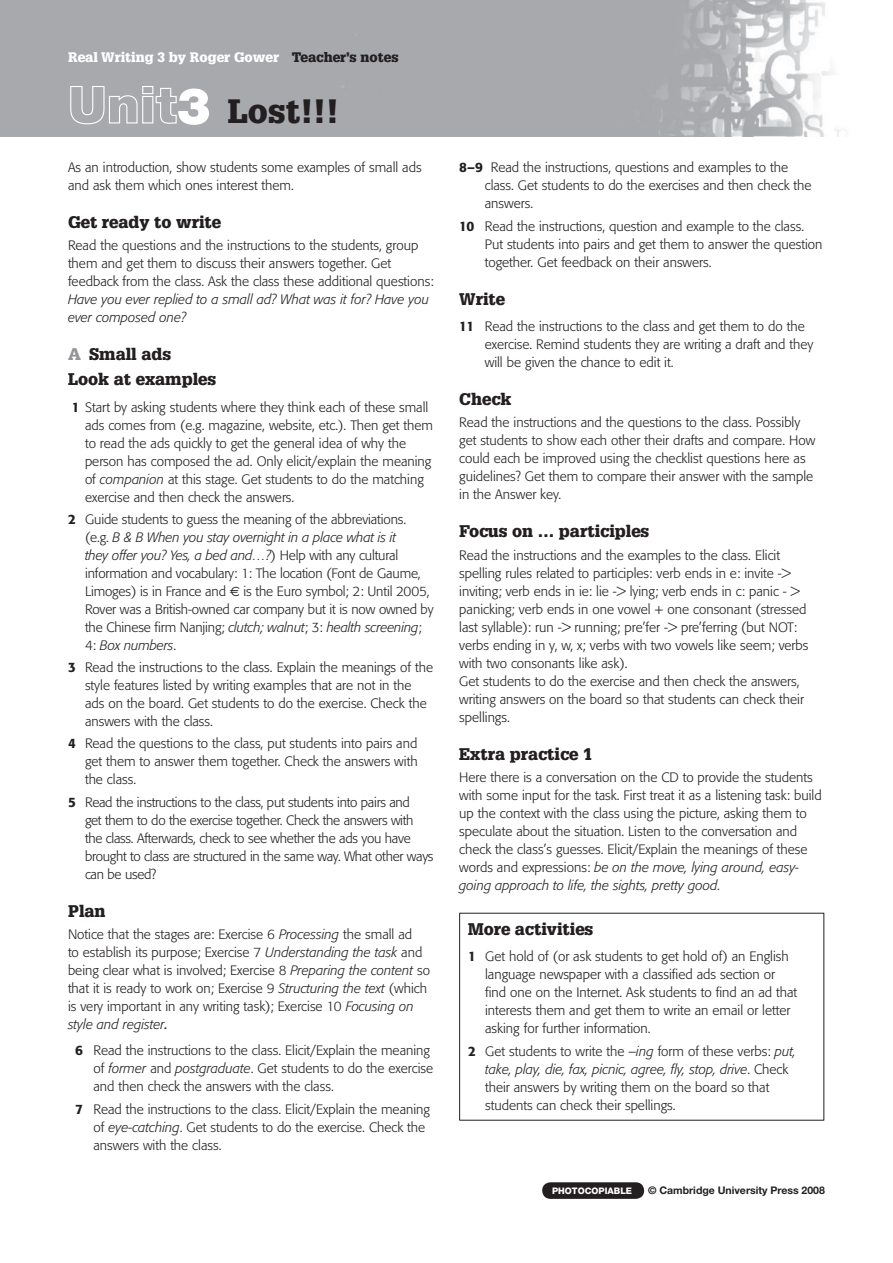
<style>
.page{position:relative;width:893px;height:1263px;background:#fff}
.page>*{position:absolute;margin:0;border:0;box-sizing:border-box;transform-origin:0 0}
.t1{font:900 33px "Glypha";color:#231f20}
.t2{font:900 16.5px/25.2px "Glypha";color:#231f20}
.t3{font:300 13.5px/18px "Formata";color:#231f20}
.t4{font:300 13.5px/18px "Formata";letter-spacing:-.02em;color:#231f20}
.t5{font:italic 300 13.5px/18px "Formata";color:#231f20}
.t6{font:900 13.5px "Glypha";color:#fff}
.t7{font:700 10.5px "Helvetica Neue";color:#231f20}
.t8{font:800 9px "Helvetica Neue";color:#fff}
.s1{color:#231f20}
.s2{font-family:"Helvetica Neue";font-size:51px;color:#fff}
.s3{color:#939598}
.s4{font-weight:500}
.s5{font-style:italic}
.s6{font-weight:400;font-style:italic}
</style>
<div class="page">
<img style="left:0;top:0;width:843px;height:136px">
<div style="left:542px;top:1182px;width:102px;height:17px;background:#231f20;border-radius:8px"></div>
<hr style="left:459px;top:913px;width:365px;height:1px;background:#231f20">
<hr style="left:459px;top:914px;width:1px;height:206px;background:#231f20">
<hr style="left:823px;top:914px;width:1px;height:206px;background:#231f20">
<hr style="left:459px;top:1120px;width:365px;height:1px;background:#231f20">
<p class="t6" style="left:68px;top:52px;width:332px">Real Writing 3 by Roger Gower <span class="s1">Teacher’s notes</span></p>
<h1 class="t1" style="left:68px;top:98px;width:272px"><span class="s2">Unit3</span> Lost!!!</h1>
<p class="t3" style="left:68px;top:159px;width:355px">As an introduction, show students some examples of small ads and ask them which ones interest them.</p>
<p class="t2" style="left:68px;top:210px;width:155px">Get ready to write</p>
<p class="t3" style="left:68px;top:237px;width:367px">Read the questions and the instructions to the students, group them and get them to discuss their answers together. Get feedback from the class. Ask the class these additional questions:</p>
<p class="t5" style="left:68px;top:291px;width:362px">Have you ever replied to a small ad? What was it for? Have you ever composed one?</p>
<p class="t2" style="left:68px;top:343px;width:150px"><span class="s3">A</span> Small ads<br>Look at examples</p>
<p class="t3" style="left:85px;top:399px;width:350px;text-indent:-13px"><span class="s4">1</span> Start by asking students where they think each of these small ads comes from (e.g. magazine, website, etc.). Then get them to read the ads quickly to get the general idea of why the person has composed the ad. Only elicit/explain the meaning of <span class="s5">companion</span> at this stage. Get students to do the matching exercise and then check the answers.</p>
<p class="t3" style="left:85px;top:511px;width:337px;text-indent:-17px"><span class="s4">2</span> Guide students to guess the meaning of the abbreviations. (e.g. <span class="s5">B &amp; B When you stay overnight in a place what is it they offer you? Yes, a bed and…?</span>) Help with any cultural information and vocabulary: 1: The location (Font de Gaume, Limoges) is in France and</p>
<p class="t3" style="left:85px;top:583px;width:350px;text-indent:159px">is the Euro symbol; 2: Until 2005, Rover was a British-owned car company but it is now owned by the Chinese firm Nanjing; <span class="s5">clutch; walnut</span>; 3: <span class="s5">health screening</span>; 4: <span class="s5">Box numbers</span>.</p>
<p class="t3" style="left:85px;top:659px;width:350px;text-indent:-17px"><span class="s4">3</span> Read the instructions to the class. Explain the meanings of the style features listed by writing examples that are not in the ads on the board. Get students to do the exercise. Check the answers with the class.</p>
<p class="t3" style="left:85px;top:736px;width:334px;text-align:justify;text-indent:-17px"><span class="s4">4</span> Read the questions to the class, put students into pairs and get them to answer them together. Check the answers with the class.</p>
<p class="t4" style="left:85px;top:794px;width:350px;text-indent:-17px"><span class="s4">5</span> Read the instructions to the class, put students into pairs and<br>get them to do the exercise together. Check the answers with the class. Afterwards, check to see whether the ads you have brought to class are structured in the same way. What other ways can be used?</p>
<p class="t2" style="left:68px;top:899px;width:39px">Plan</p>
<p class="t3" style="left:68px;top:926px;width:364px">Notice that the stages are: Exercise 6 <span class="s5">Processing</span> the small ad<br>to establish its purpose; Exercise 7 <span class="s5">Understanding the task</span> and being clear what is involved; Exercise 8 <span class="s5">Preparing the content</span> so that it is ready to work on; Exercise 9 <span class="s5">Structuring the text</span> (which is very important in any writing task); Exercise 10 <span class="s5">Focusing on style and register</span><span class="s6">.</span></p>
<p class="t3" style="left:94px;top:1043px;width:341px;text-indent:-18px"><span class="s4">6</span> Read the instructions to the class. Elicit/Explain the meaning of <span class="s5">former</span> and <span class="s5">postgraduate</span>. Get students to do the exercise and then check the answers with the class.</p>
<p class="t3" style="left:94px;top:1101px;width:338px;text-indent:-18px"><span class="s4">7</span> Read the instructions to the class. Elicit/Explain the meaning of <span class="s5">eye-catching</span>. Get students to do the exercise. Check the answers with the class.</p>
<p class="t3" style="left:485px;top:160px;width:328px;text-indent:-26px"><span class="s4">8–9</span> Read the instructions, questions and examples to the class. Get students to do the exercises and then check the answers.</p>
<p class="t3" style="left:485px;top:218px;width:339px;text-indent:-26px"><span class="s4">10</span> Read the instructions, question and example to the class.<br>Put students into pairs and get them to answer the question together. Get feedback on their answers.</p>
<p class="t2" style="left:459px;top:287px;width:47px">Write</p>
<p class="t3" style="left:485px;top:318px;width:330px;text-indent:-26px"><span class="s4">11</span> Read the instructions to the class and get them to do the exercise. Remind students they are writing a draft and they will be given the chance to edit it.</p>
<p class="t2" style="left:459px;top:388px;width:54px">Check</p>
<p class="t3" style="left:459px;top:415px;width:357px">Read the instructions and the questions to the class. Possibly get students to show each other their drafts and compare. How could each be improved using the checklist questions here as guidelines? Get them to compare their answer with the sample in the Answer key.</p>
<p class="t2" style="left:459px;top:520px;width:192px">Focus on … participles</p>
<p class="t3" style="left:459px;top:547px;width:351px">Read the instructions and the examples to the class. Elicit spelling rules related to participles: verb ends in e: invite -&gt; inviting; verb ends in ie: lie -&gt; lying; verb ends in c: panic - &gt; panicking; verb ends in one vowel + one consonant (stressed last syllable): run -&gt; running; pre’fer -&gt; pre’ferring (but NOT: verbs ending in y, w, x; verbs with two vowels like seem; verbs with two consonants like ask).<br>Get students to do the exercise and then check the answers, writing answers on the board so that students can check their spellings.</p>
<p class="t2" style="left:459px;top:742px;width:134px">Extra practice 1</p>
<p class="t3" style="left:459px;top:769px;width:364px">Here there is a conversation on the CD to provide the students with some input for the task. First treat it as a listening task: build up the context with the class using the picture, asking them to speculate about the situation. Listen to the conversation and check the class’s guesses. Elicit/Explain the meanings of these words and expressions: <span class="s5">be on the move, lying around, easy&shy;going approach to life, the sights, pretty good</span>.</p>
<p class="t2" style="left:468px;top:917px;width:127px">More activities</p>
<p class="t3" style="left:485px;top:949px;width:314px;text-indent:-17px"><span class="s4">1</span> Get hold of (or ask students to get hold of) an English language newspaper with a classified ads section or find one on the Internet. Ask students to find an ad that interests them and get them to write an email or letter asking for further information.</p>
<p class="t3" style="left:485px;top:1043px;width:312px;text-indent:-17px"><span class="s4">2</span> Get students to write the –<span class="s5">ing</span> form of these verbs: <span class="s5">put, take, play, die, fax, picnic, agree, fly, stop, drive</span>. Check their answers by writing them on the board so that students can check their spellings.</p>
<p class="t8" style="left:552px;top:1187px;width:82px">PHOTOCOPIABLE</p>
<p class="t7" style="left:648px;top:1187px;width:178px">© Cambridge University Press 2008</p>
</div>
